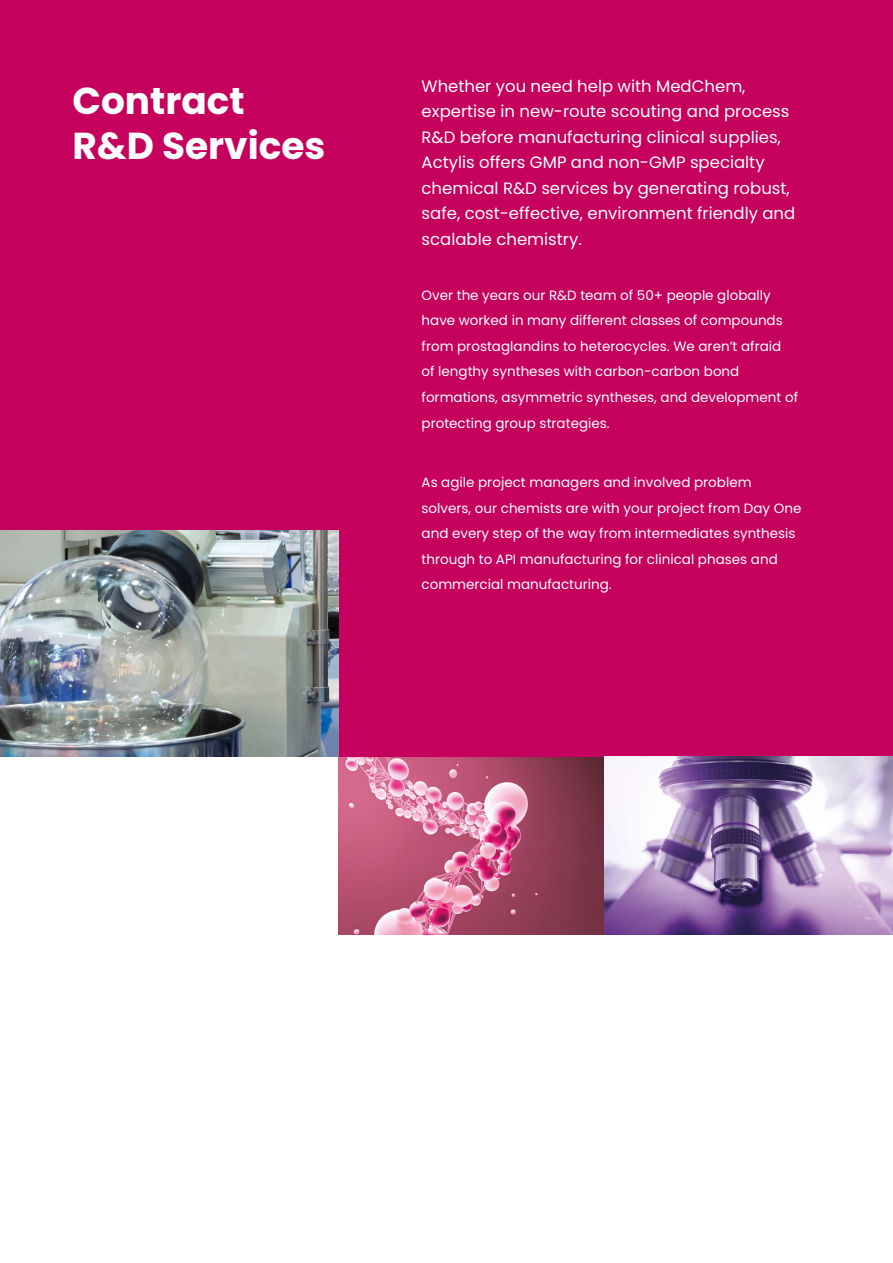
<style>
.page{position:relative;width:893px;height:1263px;background:#fff}
.page>*{position:absolute;margin:0;border:0;box-sizing:border-box;transform-origin:0 0}
.t1{font:700 37.5px/45px "Poppins";color:#fff}
.t2{font:16.5px/25.5px "Poppins";color:#fff}
.t3{font:13.5px/25.5px "Poppins";color:#fff}
</style>
<div class="page">
<div style="left:0;top:0;width:893px;height:757px;background:#c5005d"></div>
<img style="left:0;top:530px;width:339px;height:227px">
<img style="left:339px;top:757px;width:554px;height:177px">
<h1 class="t1" style="left:72px;top:79px;width:255px">Contract<br>R&amp;D Services</h1>
<p class="t2" style="left:422px;top:73px;width:375px">Whether you need help with MedChem, expertise in new-route scouting and process R&amp;D before manufacturing clinical supplies, Actylis offers GMP and non-GMP specialty chemical R&amp;D services by generating robust, safe, cost-effective, environment friendly and scalable chemistry.</p>
<p class="t3" style="left:422px;top:283px;width:378px">Over the years our R&amp;D team of 50+ people globally have worked in many different classes of compounds from prostaglandins to heterocycles. We aren’t afraid<br>of lengthy syntheses with carbon-carbon bond formations, asymmetric syntheses, and development of protecting group strategies.</p>
<p class="t3" style="left:422px;top:470px;width:381px">As agile project managers and involved problem solvers, our chemists are with your project from Day One and every step of the way from intermediates synthesis through to API manufacturing for clinical phases and commercial manufacturing.</p>
</div>
